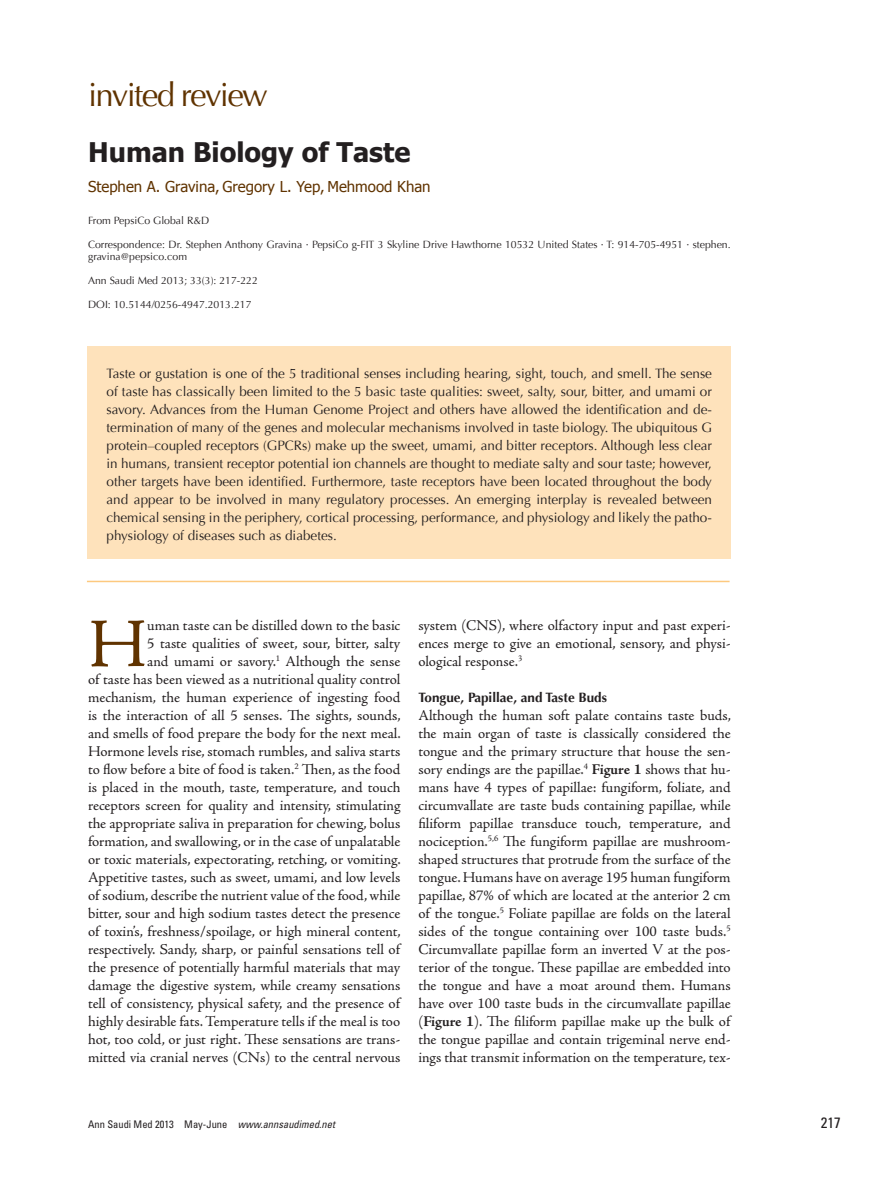
<style>
.page{position:relative;width:893px;height:1191px;background:#fff}
.page>*{position:absolute;margin:0;border:0;box-sizing:border-box;transform-origin:0 0}
.t1{font:70.05px "Adobe Jenson Pro";color:#603300}
.t2{font:33px "Optima";letter-spacing:-.05em;color:#603300}
.t3{font:700 27px "Tahoma";color:#231f20}
.t4{font:15px/18px "Adobe Jenson Pro";letter-spacing:-.005em;color:#231f20;text-align:justify}
.t5{font:15px "Tahoma";color:#603300}
.t6{font:condensed 15px "Univers LT Std";color:#231f20}
.t7{font:13.5px/18px "Optima";color:#231f20;text-align:justify}
.t8{font:700 13.5px "Optima";color:#231f20}
.t9{font:10.5px/12px "Optima";color:#231f20}
.t10{font:condensed 10.5px "Univers LT Std";color:#231f20}
.s1{font-weight:700}
.s2{font-style:italic}
</style>
<div class="page">
<div style="left:87px;top:346px;width:644px;height:212px;background:#fee2bb"></div>
<hr style="left:87px;top:580px;width:643px;height:2px;background:#fdc97f">
<h2 class="t2" style="left:88px;top:76px;width:181px">invited review</h2>
<h3 class="t3" style="left:88px;top:133px;width:324px">Human Biology of Taste</h3>
<p class="t5" style="left:88px;top:176px;width:344px">Stephen A. Gravina, Gregory L. Yep, Mehmood Khan</p>
<p class="t9" style="left:88px;top:214px;width:123px">From PepsiCo Global R&amp;D</p>
<p class="t9" style="left:88px;top:238px;width:644px">Correspondence: Dr. Stephen Anthony Gravina · PepsiCo g-FIT 3 Skyline Drive Hawthorne 10532 United States · T: 914-705-4951 · stephen. gravina@pepsico.com</p>
<p class="t9" style="left:88px;top:274px;width:171px">Ann Saudi Med 2013; 33(3): 217-222</p>
<p class="t9" style="left:88px;top:298px;width:165px">DOI: 10.5144/0256-4947.2013.217</p>
<p class="t7" style="left:106px;top:365px;width:607px">Taste or gustation is one of the 5 traditional senses including hearing, sight, touch, and smell. The sense of taste has classically been limited to the 5 basic taste qualities: sweet, salty, sour, bitter, and umami or savory. Advances from the Human Genome Project and others have allowed the identification and de&shy;termination of many of the genes and molecular mechanisms involved in taste biology. The ubiquitous G protein–coupled receptors (GPCRs) make up the sweet, umami, and bitter receptors. Although less clear in humans, transient receptor potential ion channels are thought to mediate salty and sour taste; however, other targets have been identified. Furthermore, taste receptors have been located throughout the body and appear to be involved in many regulatory processes. An emerging interplay is revealed between chemical sensing in the periphery, cortical processing, performance, and physiology and likely the patho&shy;physiology of diseases such as diabetes.</p>
<p class="t4" style="left:88px;top:617px;width:314px;text-align:right">uman taste can be distilled down to the basic<br>5 taste qualities of sweet, sour, bitter, salty<br>and umami or savory.<sup>1</sup> Although the sense<br>of taste has been viewed as a nutritional quality control mechanism, the human experience of ingesting food is the interaction of all 5 senses. The sights, sounds, and smells of food prepare the body for the next meal.<br>Hormone levels rise, stomach rumbles, and saliva starts to flow before a bite of food is taken.<sup>2</sup> Then, as the food is placed in the mouth, taste, temperature, and touch receptors screen for quality and intensity, stimulating the appropriate saliva in preparation for chewing, bolus formation, and swallowing, or in the case of unpalatable or toxic materials, expectorating, retching, or vomiting.<br>Appetitive tastes, such as sweet, umami, and low levels of sodium, describe the nutrient value of the food, while bitter, sour and high sodium tastes detect the presence of toxin’s, freshness/spoilage, or high mineral content, respectively. Sandy, sharp, or painful sensations tell of the presence of potentially harmful materials that may damage the digestive system, while creamy sensations tell of consistency, physical safety, and the presence of highly desirable fats. Temperature tells if the meal is too hot, too cold, or just right. These sensations are trans&shy;mitted via cranial nerves (CNs) to the central nervous</p>
<h1 class="t1" style="left:88px;top:604px;width:61px">H</h1>
<p class="t4" style="left:418px;top:617px;width:314px">system (CNS), where olfactory input and past experi&shy;ences merge to give an emotional, sensory, and physi&shy;ological response.<sup>3</sup></p>
<p class="t8" style="left:418px;top:690px;width:190px">Tongue, Papillae, and Taste Buds</p>
<p class="t4" style="left:418px;top:707px;width:314px">Although the human soft palate contains taste buds, the main organ of taste is classically considered the tongue and the primary structure that house the sen&shy;sory endings are the papillae.<sup>4</sup> <span class="s1">Figure 1</span> shows that hu&shy;mans have 4 types of papillae: fungiform, foliate, and circumvallate are taste buds containing papillae, while filiform papillae transduce touch, temperature, and nociception.<sup>5,6</sup> The fungiform papillae are mushroom&shy;shaped structures that protrude from the surface of the tongue. Humans have on average 195 human fungiform papillae, 87% of which are located at the anterior 2 cm of the tongue.<sup>5</sup> Foliate papillae are folds on the lateral sides of the tongue containing over 100 taste buds.<sup>5<br></sup>Circumvallate papillae form an inverted V at the pos&shy;terior of the tongue. These papillae are embedded into the tongue and have a moat around them. Humans have over 100 taste buds in the circumvallate papillae (<span class="s1">Figure 1</span>). The filiform papillae make up the bulk of the tongue papillae and contain trigeminal nerve end&shy;ings that transmit information on the temperature, tex-</p>
<p class="t10" style="left:88px;top:1118px;width:248px">Ann Saudi Med 2013 May-June <span class="s2">www.annsaudimed.net</span></p>
<p class="t6" style="left:821px;top:1113px;width:21px">217</p>
</div>
